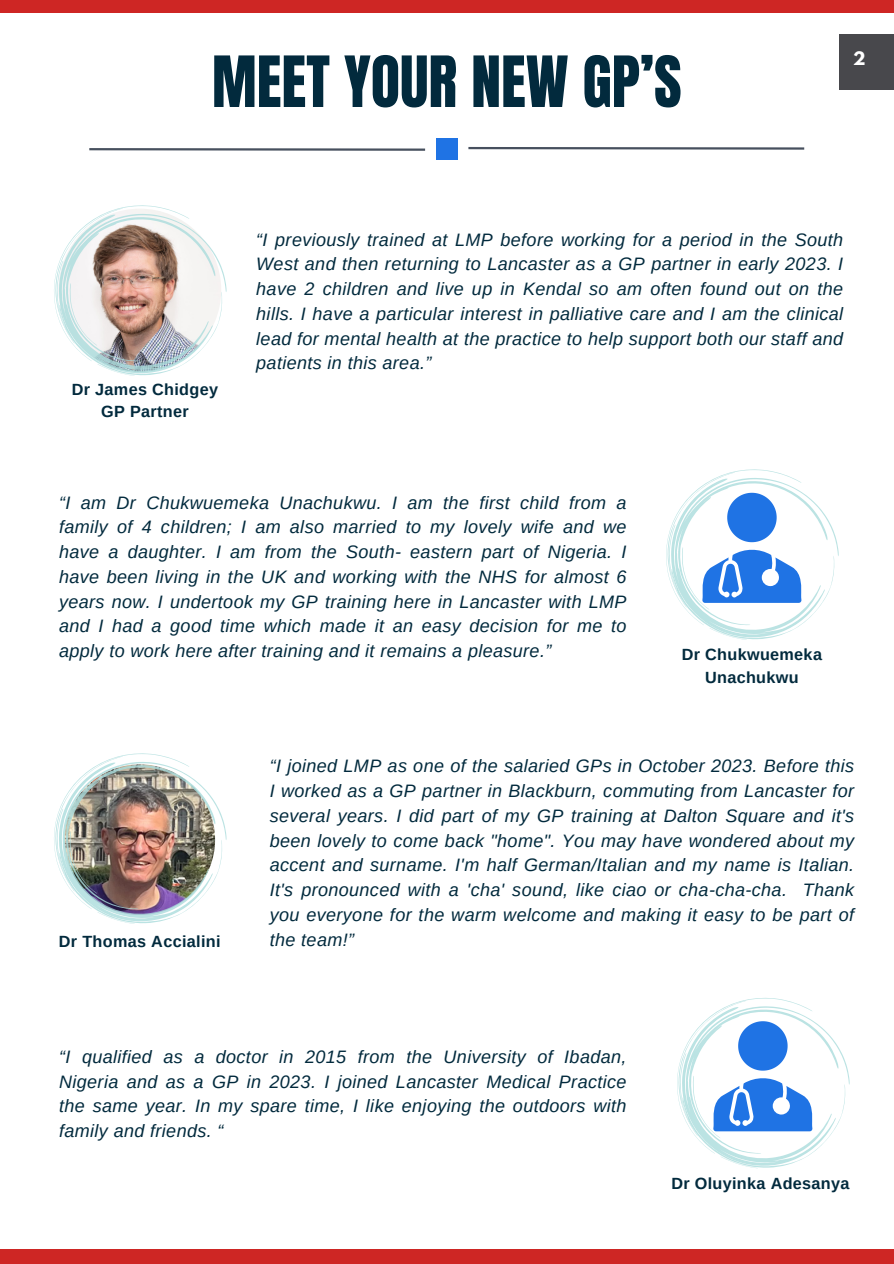
<style>
.page{position:relative;width:894px;height:1264px;background:#fff}
.page>*{position:absolute;margin:0;border:0;box-sizing:border-box;transform-origin:0 0}
.t1{font:60px "Anton";color:#022a3d}
.t2{font:italic 18px/24.8px "Arimo";letter-spacing:.02em;color:#022a3d;text-align:justify}
.t3{font:700 16.5px "League Spartan";color:#fff}
.t4{font:700 16.2px/22.5px "Arimo";letter-spacing:.02em;color:#022a3d;text-align:center}
</style>
<div class="page">
<div style="left:0;top:0;width:893px;height:12px;background:#ce2624"></div>
<div style="left:0;top:1249px;width:893px;height:14px;background:#ce2624"></div>
<div style="left:839px;top:34px;width:54px;height:55px;background:#48484c"></div>
<svg style="left:468px;top:147px;width:337px;height:3px"></svg>
<div style="left:435px;top:138px;width:22px;height:21px;background:#1f73e4"></div>
<svg style="left:89px;top:148px;width:337px;height:3px"></svg>
<img style="left:54px;top:205px;width:172px;height:171px">
<svg style="left:666px;top:469px;width:172px;height:171px"></svg>
<img style="left:54px;top:753px;width:172px;height:170px">
<svg style="left:677px;top:998px;width:172px;height:170px"></svg>
<p class="t1" style="left:212px;top:39px;width:471px">MEET YOUR NEW GP’S</p>
<h1 class="t3" style="left:852px;top:51px;width:14px">2</h1>
<p class="t4" style="left:72px;top:378px;width:148px">Dr James Chidgey<br>GP Partner</p>
<p class="t2" style="left:256px;top:227px;width:588px">“I previously trained at LMP before working for a period in the South West and then returning to Lancaster as a GP partner in early 2023. I have 2 children and live up in Kendal so am often found out on the hills. I have a particular interest in palliative care and I am the clinical lead for mental health at the practice to help support both our staff and patients in this area.”</p>
<h2 class="t2" style="left:59px;top:490px;width:568px">“I am Dr Chukwuemeka Unachukwu. I am the first child from a family of 4 children; I am also married to my lovely wife and we have a daughter. I am from the South- eastern part of Nigeria. I have been living in the UK and working with the NHS for almost 6 years now. I undertook my GP training here in Lancaster with LMP and I had a good time which made it an easy decision for me to apply to work here after training and it remains a pleasure.”</h2>
<p class="t4" style="left:681px;top:643px;width:142px">Dr Chukwuemeka<br>Unachukwu</p>
<h2 class="t4" style="left:59px;top:929px;width:163px">Dr Thomas Accialini</h2>
<p class="t2" style="left:270px;top:753px;width:585px">“I joined LMP as one of the salaried GPs in October 2023. Before this I worked as a GP partner in Blackburn, commuting from Lancaster for several years. I did part of my GP training at Dalton Square and it's been lovely to come back "home". You may have wondered about my accent and surname. I'm half German/Italian and my name is Italian.<br>It's pronounced with a 'cha' sound, like ciao or cha-cha-cha. Thank you everyone for the warm welcome and making it easy to be part of the team!”</p>
<p class="t2" style="left:59px;top:1044px;width:568px">“I qualified as a doctor in 2015 from the University of Ibadan, Nigeria and as a GP in 2023. I joined Lancaster Medical Practice the same year. In my spare time, I like enjoying the outdoors with family and friends. “</p>
<p class="t4" style="left:671px;top:1171px;width:180px">Dr Oluyinka Adesanya</p>
</div>
